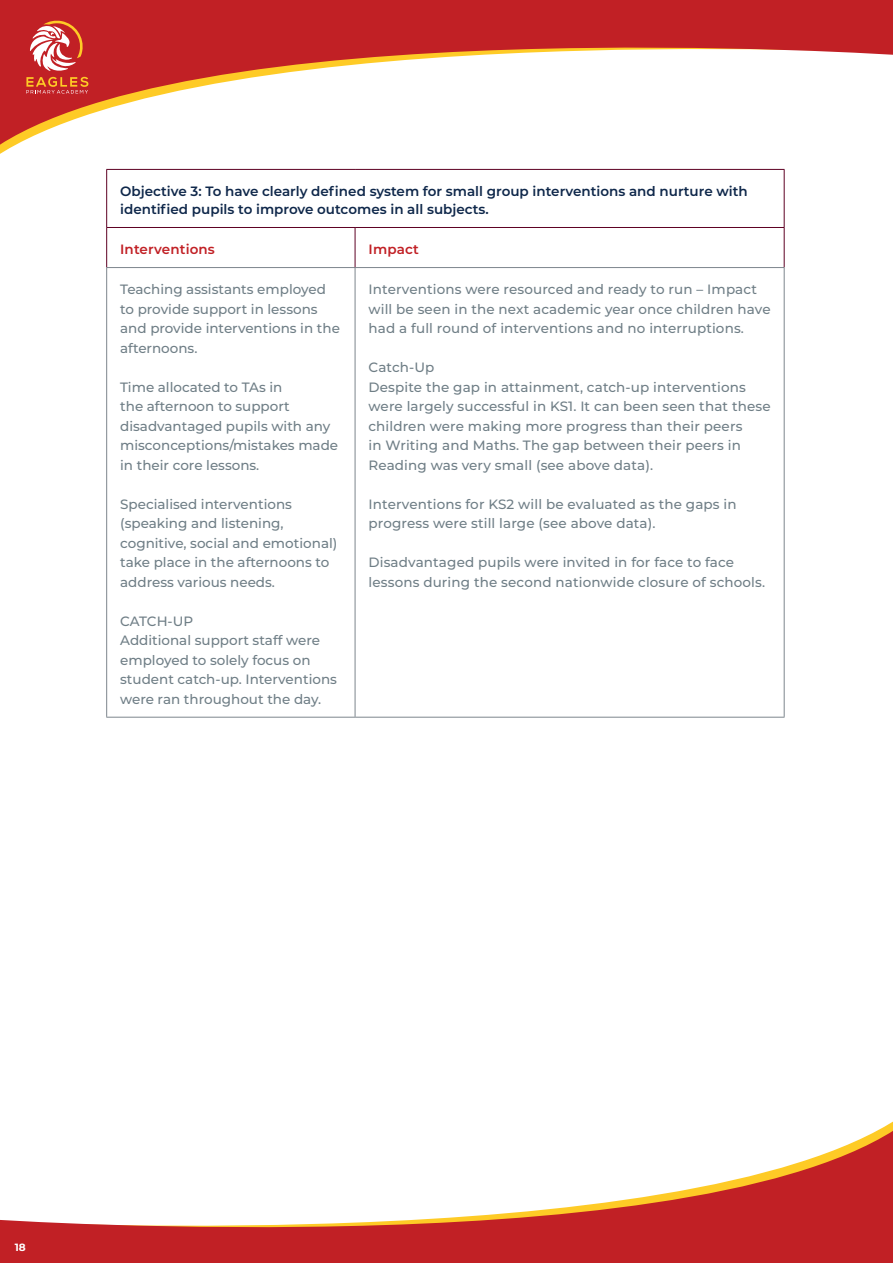
<style>
.page{position:relative;width:893px;height:1263px;background:#fff}
.page>*{position:absolute;margin:0;border:0;box-sizing:border-box;transform-origin:0 0}
.t1{font:500 13.5px/19.5px "Montserrat";color:#6f7e86}
.t2{font:600 13.5px/18px "Montserrat";color:#0e274a}
.t3{font:600 13.5px "Montserrat";letter-spacing:.01em;color:#c12025}
.t4{font:700 10.5px "Montserrat";color:#fff}
</style>
<div class="page">
<svg style="left:0;top:0;width:893px;height:312px"></svg>
<svg style="left:0;top:1121px;width:893px;height:142px"></svg>
<svg style="left:26px;top:20px;width:62px;height:74px;background:#d25c51"></svg>
<hr style="left:106px;top:267px;width:249px;height:1px;background:#7d868d">
<hr style="left:106px;top:268px;width:1px;height:449px;background:#7d868d">
<hr style="left:355px;top:267px;width:429px;height:1px;background:#7d868d">
<hr style="left:355px;top:268px;width:1px;height:449px;background:#7d868d">
<hr style="left:784px;top:268px;width:1px;height:449px;background:#7d868d">
<hr style="left:106px;top:717px;width:249px;height:1px;background:#7d868d">
<hr style="left:355px;top:717px;width:429px;height:1px;background:#7d868d">
<hr style="left:106px;top:169px;width:249px;height:1px;background:#5d0023">
<hr style="left:106px;top:170px;width:1px;height:57px;background:#5d0023">
<hr style="left:355px;top:169px;width:429px;height:1px;background:#5d0023">
<hr style="left:784px;top:170px;width:1px;height:57px;background:#5d0023">
<hr style="left:106px;top:227px;width:249px;height:1px;background:#5d0023">
<hr style="left:106px;top:228px;width:1px;height:39px;background:#5d0023">
<hr style="left:355px;top:227px;width:429px;height:1px;background:#5d0023">
<hr style="left:355px;top:228px;width:1px;height:39px;background:#5d0023">
<hr style="left:784px;top:228px;width:1px;height:39px;background:#5d0023">
<p class="t2" style="left:120px;top:182px;width:629px">Objective 3: To have clearly defined system for small group interventions and nurture with identified pupils to improve outcomes in all subjects.</p>
<p class="t3" style="left:120px;top:240px;width:96px">Interventions</p>
<p class="t3" style="left:369px;top:240px;width:52px">Impact</p>
<p class="t1" style="left:120px;top:279px;width:221px">Teaching assistants employed to provide support in lessons and provide interventions in the afternoons.</p>
<p class="t1" style="left:120px;top:377px;width:219px">Time allocated to TAs in<br>the afternoon to support disadvantaged pupils with any misconceptions/mistakes made in their core lessons.</p>
<p class="t1" style="left:120px;top:494px;width:219px">Specialised interventions (speaking and listening, cognitive, social and emotional) take place in the afternoons to address various needs.</p>
<p class="t1" style="left:120px;top:611px;width:75px">CATCH-UP</p>
<p class="t1" style="left:120px;top:630px;width:218px">Additional support staff were employed to solely focus on student catch-up. Interventions were ran throughout the day.</p>
<p class="t1" style="left:369px;top:279px;width:404px">Interventions were resourced and ready to run – Impact will be seen in the next academic year once children have had a full round of interventions and no interruptions.</p>
<p class="t1" style="left:369px;top:357px;width:67px">Catch-Up</p>
<p class="t1" style="left:369px;top:377px;width:404px">Despite the gap in attainment, catch-up interventions were largely successful in KS1. It can been seen that these children were making more progress than their peers<br>in Writing and Maths. The gap between their peers in Reading was very small (see above data).</p>
<p class="t1" style="left:369px;top:494px;width:370px">Interventions for KS2 will be evaluated as the gaps in progress were still large (see above data).</p>
<p class="t1" style="left:369px;top:552px;width:398px">Disadvantaged pupils were invited in for face to face lessons during the second nationwide closure of schools.</p>
<p class="t4" style="left:15px;top:1240px;width:13px">18</p>
</div>
